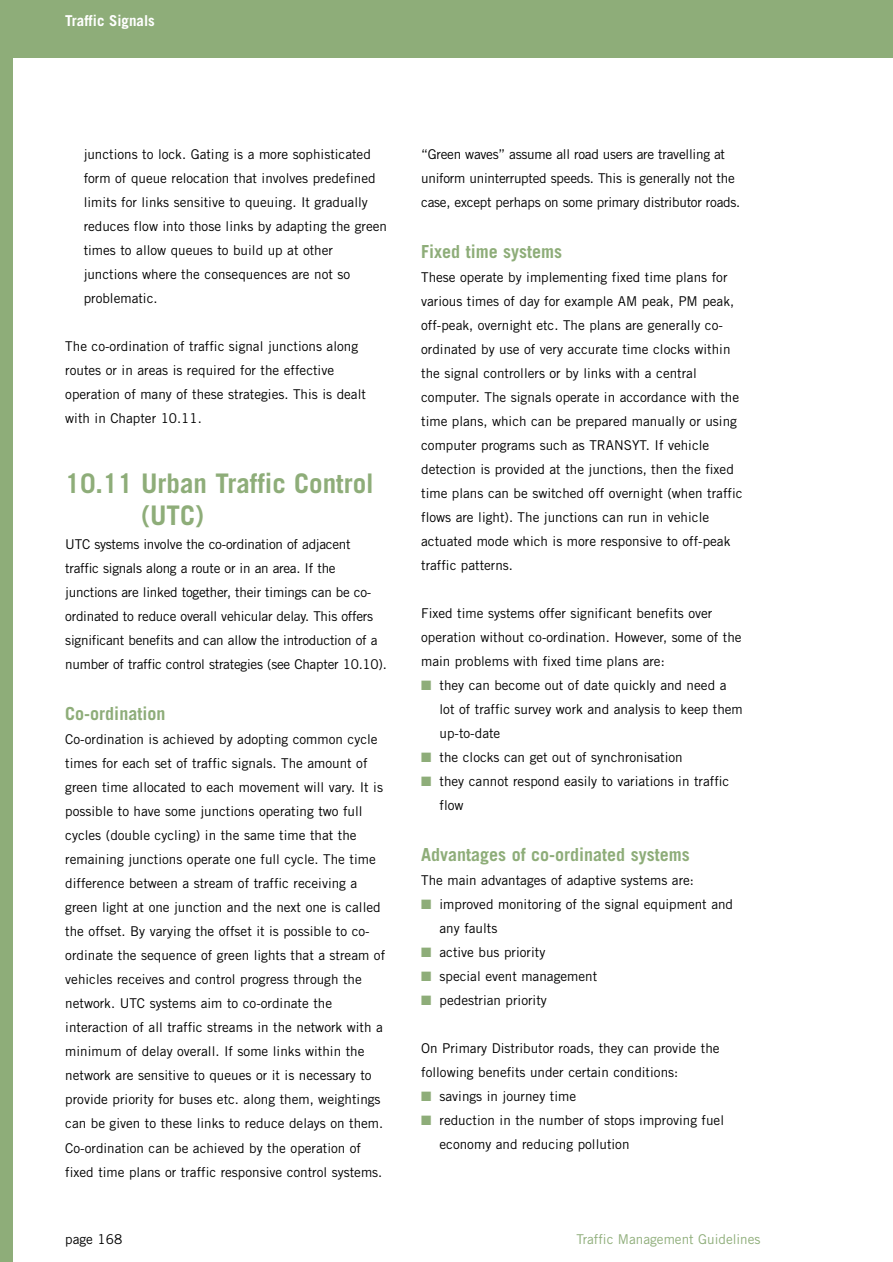
<style>
.page{position:relative;width:893px;height:1262px;background:#fff}
.page>*{position:absolute;margin:0;border:0;box-sizing:border-box;transform-origin:0 0}
.t1{font:700 27px/32.4px "Trade Gothic";color:#8ead79}
.t2{font:700 18px "Trade Gothic";color:#8ead79}
.t3{font:700 15px "Trade Gothic";color:#fff}
.t4{font:13.5px/24px "Trade Gothic";color:#000}
.t5{font:13.5px/24px "Trade Gothic";letter-spacing:-.02em;color:#000}
.t6{font:13.5px "Trade Gothic";color:#8ead79}
.s1{color:#8ead79}
</style>
<div class="page">
<div style="left:0;top:0;width:892px;height:58px;background:#8ead79"></div>
<div style="left:0;top:0;width:13px;height:1261px;background:#8ead79"></div>
<p class="t3" style="left:65px;top:15px;width:91px">Traffic Signals</p>
<p class="t4" style="left:84px;top:143px;width:305px">junctions to lock. Gating is a more sophisticated form of queue relocation that involves predefined limits for links sensitive to queuing. It gradually reduces flow into those links by adapting the green times to allow queues to build up at other junctions where the consequences are not so problematic.</p>
<p class="t4" style="left:65px;top:335px;width:302px">The co-ordination of traffic signal junctions along routes or in areas is required for the effective operation of many of these strategies. This is dealt with in Chapter 10.11.</p>
<h1 class="t1" style="left:141px;top:469px;width:234px;text-indent:-76px">10.11 Urban Traffic Control (UTC)</h1>
<p class="t5" style="left:65px;top:533px;width:323px">UTC systems involve the co-ordination of adjacent traffic signals along a route or in an area. If the junctions are linked together, their timings can be co&shy;ordinated to reduce overall vehicular delay. This offers significant benefits and can allow the introduction of a number of traffic control strategies (see Chapter 10.10).</p>
<h2 class="t2" style="left:65px;top:707px;width:101px">Co-ordination</h2>
<p class="t4" style="left:65px;top:728px;width:321px">Co-ordination is achieved by adopting common cycle times for each set of traffic signals. The amount of green time allocated to each movement will vary. It is possible to have some junctions operating two full cycles (double cycling) in the same time that the remaining junctions operate one full cycle. The time difference between a stream of traffic receiving a green light at one junction and the next one is called the offset. By varying the offset it is possible to co&shy;ordinate the sequence of green lights that a stream of vehicles receives and control progress through the network. UTC systems aim to co-ordinate the interaction of all traffic streams in the network with a minimum of delay overall. If some links within the network are sensitive to queues or it is necessary to provide priority for buses etc. along them, weightings can be given to these links to reduce delays on them.<br>Co-ordination can be achieved by the operation of fixed time plans or traffic responsive control systems.</p>
<p class="t5" style="left:421px;top:143px;width:321px">“Green waves” assume all road users are travelling at uniform uninterrupted speeds. This is generally not the case, except perhaps on some primary distributor roads.</p>
<h2 class="t2" style="left:421px;top:245px;width:142px">Fixed time systems</h2>
<p class="t4" style="left:421px;top:266px;width:323px">These operate by implementing fixed time plans for various times of day for example AM peak, PM peak, off-peak, overnight etc. The plans are generally co&shy;ordinated by use of very accurate time clocks within the signal controllers or by links with a central computer. The signals operate in accordance with the time plans, which can be prepared manually or using computer programs such as TRANSYT. If vehicle detection is provided at the junctions, then the fixed time plans can be switched off overnight (when traffic flows are light). The junctions can run in vehicle actuated mode which is more responsive to off-peak traffic patterns.</p>
<p class="t4" style="left:421px;top:602px;width:322px">Fixed time systems offer significant benefits over operation without co-ordination. However, some of the main problems with fixed time plans are:</p>
<p class="t4" style="left:439px;top:674px;width:305px;text-indent:-18px"><span class="s1">■</span> they can become out of date quickly and need a lot of traffic survey work and analysis to keep them up-to-date</p>
<p class="t4" style="left:421px;top:746px;width:263px"><span class="s1">■</span> the clocks can get out of synchronisation</p>
<p class="t4" style="left:439px;top:770px;width:291px;text-indent:-18px"><span class="s1">■</span> they cannot respond easily to variations in traffic flow</p>
<h2 class="t2" style="left:421px;top:848px;width:270px">Advantages of co-ordinated systems</h2>
<p class="t4" style="left:421px;top:869px;width:274px">The main advantages of adaptive systems are:</p>
<p class="t4" style="left:439px;top:893px;width:295px;text-indent:-18px"><span class="s1">■</span> improved monitoring of the signal equipment and any faults</p>
<p class="t4" style="left:421px;top:941px;width:126px"><span class="s1">■</span> active bus priority</p>
<p class="t4" style="left:421px;top:965px;width:177px"><span class="s1">■</span> special event management</p>
<p class="t4" style="left:421px;top:989px;width:127px"><span class="s1">■</span> pedestrian priority</p>
<p class="t4" style="left:421px;top:1037px;width:300px">On Primary Distributor roads, they can provide the following benefits under certain conditions:</p>
<p class="t4" style="left:421px;top:1085px;width:156px"><span class="s1">■</span> savings in journey time</p>
<p class="t4" style="left:439px;top:1109px;width:286px;text-indent:-18px"><span class="s1">■</span> reduction in the number of stops improving fuel economy and reducing pollution</p>
<p class="t4" style="left:65px;top:1228px;width:59px">page 168</p>
<p class="t6" style="left:576px;top:1234px;width:186px">Traffic Management Guidelines</p>
</div>
